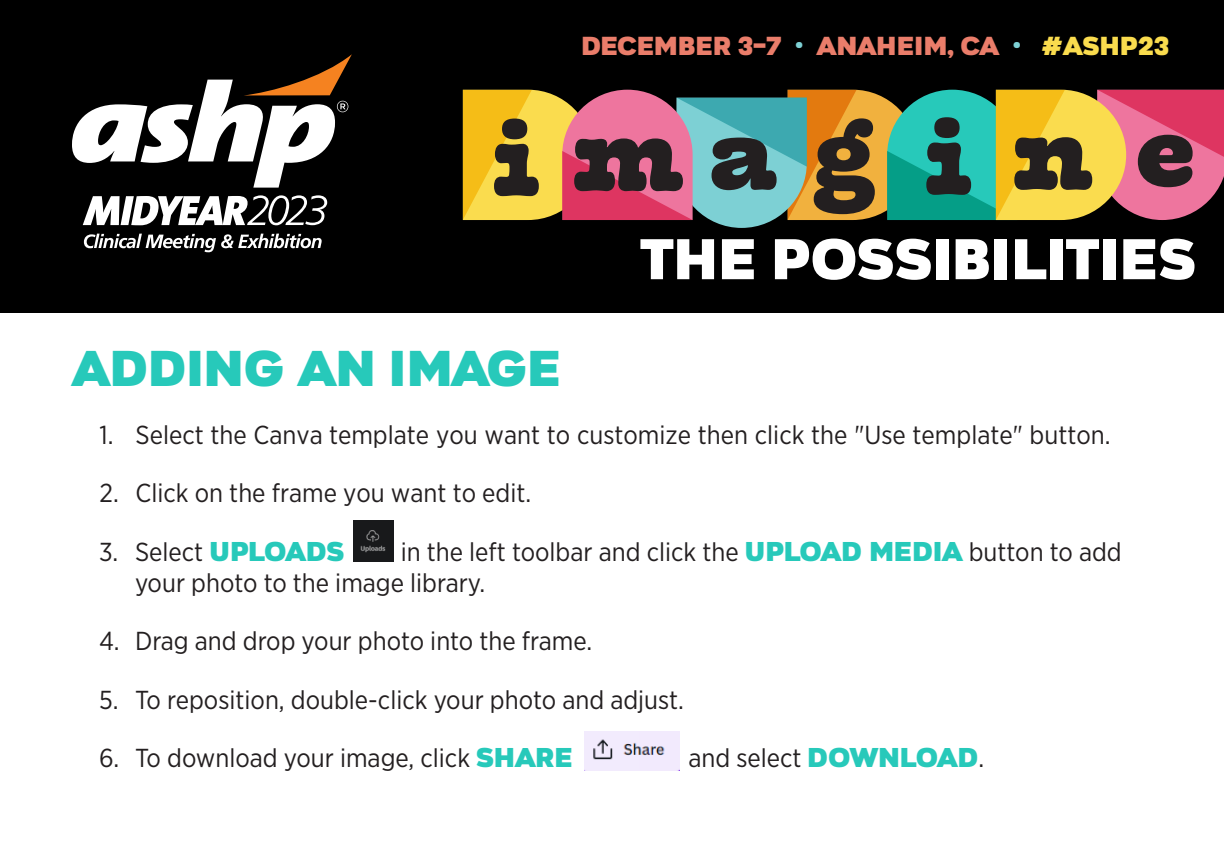
<style>
.page{position:relative;width:1224px;height:864px;background:#fff}
.page>*{position:absolute;margin:0;border:0;box-sizing:border-box;transform-origin:0 0}
.t1{font:91.6px "Olivita";color:#231f20}
.t2{font:54.6px "Gretaros";color:#fff}
.t3{font:48px "Gretaros";color:#27c9ba}
.t4{font:26px/31.2px "Gotham Narrow";color:#231f20}
.t5{font:25px "Gretaros";color:#ea7d6a}
.s1{color:#7dd0d4}
.s2{color:#fadc4e}
.s3{font-family:"Gretaros";color:#27c9ba}
</style>
<div class="page">
<div style="left:0;top:0;width:1224px;height:312px;background:#000"></div>
<img style="left:353px;top:521px;width:40px;height:40px">
<svg style="left:463px;top:90px;width:761px;height:138px;background:#ab956a"></svg>
<svg style="left:83px;top:195px;width:244px;height:30px"></svg>
<svg style="left:84px;top:234px;width:238px;height:18px"></svg>
<svg style="left:72px;top:54px;width:280px;height:134px"></svg>
<img style="left:585px;top:731px;width:94px;height:39px">
<p class="t5" style="left:582px;top:29px;width:590px">DECEMBER 3–7 <span class="s1">•</span> ANAHEIM, CA <span class="s1">•</span> <span class="s2">#ASHP23</span></p>
<p class="t1" style="left:493px;top:93px;width:49px">i</p>
<p class="t1" style="left:573px;top:87px;width:302px">m a g</p>
<p class="t1" style="left:925px;top:92px;width:49px">i</p>
<p class="t1" style="left:1013px;top:87px;width:81px">n</p>
<p class="t1" style="left:1136px;top:85px;width:59px">e</p>
<p class="t2" style="left:639px;top:224px;width:558px">THE POSSIBILITIES</p>
<p class="t3" style="left:72px;top:338px;width:491px">ADDING AN IMAGE</p>
<p class="t4" style="left:99px;top:420px;width:1013px">1. Select the Canva template you want to customize then click the "Use template" button.</p>
<p class="t4" style="left:99px;top:478px;width:433px">2. Click on the frame you want to edit.</p>
<p class="t4" style="left:99px;top:536px;width:247px">3. Select <span class="s3">UPLOADS</span></p>
<p class="t4" style="left:135px;top:536px;width:988px;text-indent:266px">in the left toolbar and click the <span class="s3">UPLOAD MEDIA</span> button to add your photo to the image library.</p>
<p class="t4" style="left:99px;top:625px;width:495px">4. Drag and drop your photo into the frame.</p>
<p class="t4" style="left:99px;top:683px;width:587px">5. To reposition, double-click your photo and adjust.</p>
<p class="t4" style="left:99px;top:742px;width:475px">6. To download your image, click <span class="s3">SHARE</span></p>
<p class="t4" style="left:688px;top:742px;width:298px">and select <span class="s3">DOWNLOAD</span>.</p>
</div>
